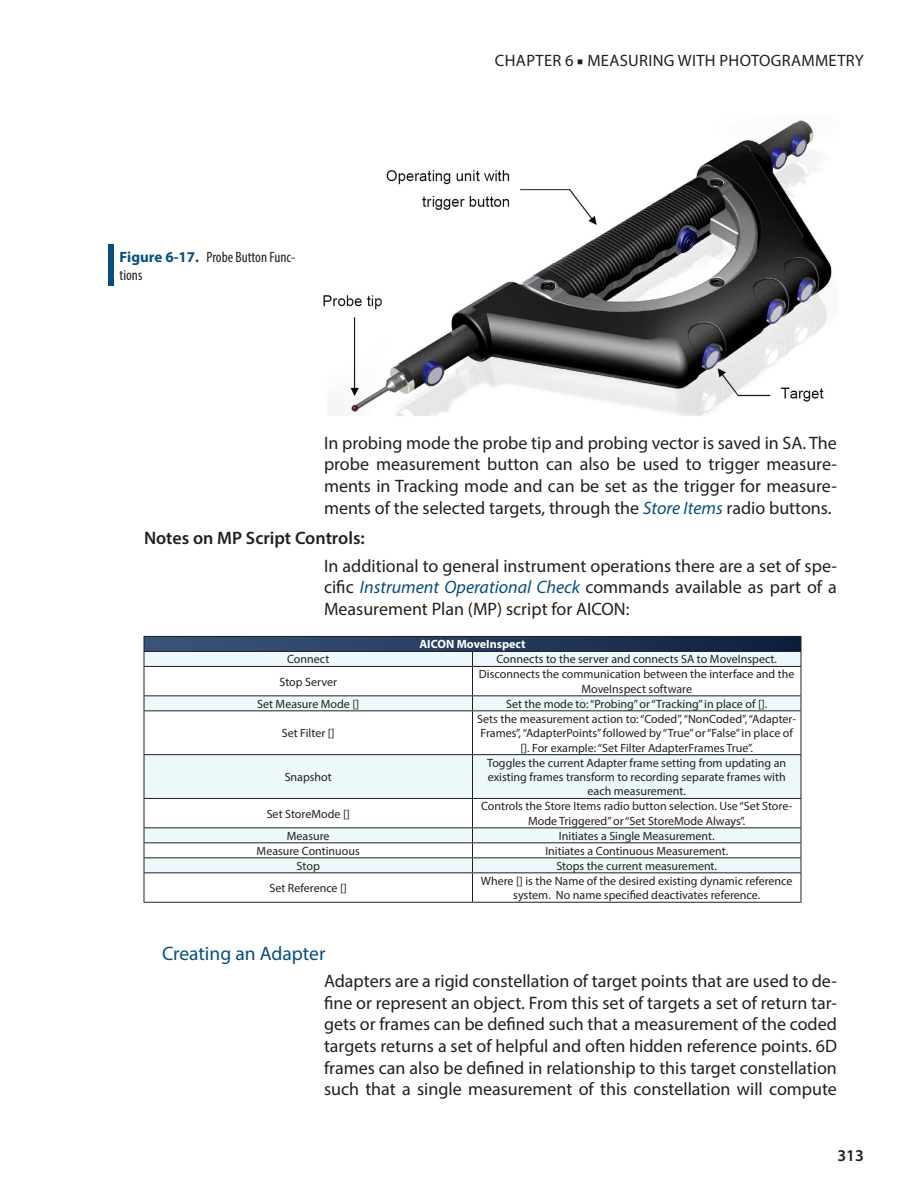
<style>
.page{position:relative;width:918px;height:1188px;background:#fff}
.page>*{position:absolute;margin:0;border:0;box-sizing:border-box;transform-origin:0 0}
.Heading_3{font:19.5px "Myriad Pro";color:#074e7f}
.t1{font:18px/21.6px "Myriad Pro";color:#231f20;text-align:justify}
.Instruction{font:600 18px "Myriad Pro";color:#231f20}
.t2{font:16.5px "Myriad Pro";letter-spacing:.02em;color:#231f20}
.t3{font:600 16.5px "Myriad Pro";color:#231f20}
.t4{font:condensed 15px/18px "Myriad Pro";color:#231f20}
.Cell_Body{font:12px/14.4px "Myriad Pro";color:#231f20;text-align:center}
.Table_Header{font:700 12px "Myriad Pro";color:#fff}
.s1{font-weight:700;font-stretch:normal;color:#074e7f}
.s2{font-family:"Minion Pro";font-weight:700}
.s3{font-style:italic;color:#074e7f}
</style>
<div class="page">
<div style="left:108px;top:245px;width:6px;height:41px;background:#074e7f"></div>
<img style="left:323px;top:120px;width:509px;height:296px">
<svg style="left:145px;top:637px;width:656px;height:14px;background:#243b5d"></svg>
<svg style="left:145px;top:652px;width:656px;height:220px"></svg>
<hr style="left:144px;top:636px;width:328px;height:1px;background:#231f20">
<hr style="left:472px;top:636px;width:329px;height:1px;background:#231f20">
<hr style="left:144px;top:651px;width:328px;height:1px;background:#231f20">
<hr style="left:472px;top:651px;width:329px;height:1px;background:#231f20">
<hr style="left:144px;top:666px;width:328px;height:1px;background:#231f20">
<hr style="left:472px;top:666px;width:329px;height:1px;background:#231f20">
<hr style="left:144px;top:695px;width:328px;height:1px;background:#231f20">
<svg style="left:144px;top:637px;width:1px;height:73px"></svg>
<hr style="left:472px;top:695px;width:329px;height:1px;background:#231f20">
<svg style="left:472px;top:652px;width:1px;height:58px"></svg>
<svg style="left:801px;top:637px;width:1px;height:73px"></svg>
<hr style="left:144px;top:710px;width:328px;height:1px;background:#231f20">
<hr style="left:144px;top:711px;width:1px;height:43px;background:#231f20">
<hr style="left:472px;top:710px;width:329px;height:1px;background:#231f20">
<hr style="left:472px;top:711px;width:1px;height:43px;background:#231f20">
<hr style="left:801px;top:711px;width:1px;height:43px;background:#231f20">
<hr style="left:144px;top:754px;width:328px;height:1px;background:#231f20">
<hr style="left:144px;top:755px;width:1px;height:43px;background:#231f20">
<hr style="left:472px;top:754px;width:329px;height:1px;background:#231f20">
<hr style="left:472px;top:755px;width:1px;height:43px;background:#231f20">
<hr style="left:801px;top:755px;width:1px;height:43px;background:#231f20">
<hr style="left:144px;top:798px;width:328px;height:1px;background:#231f20">
<hr style="left:472px;top:798px;width:329px;height:1px;background:#231f20">
<hr style="left:144px;top:827px;width:328px;height:1px;background:#231f20">
<hr style="left:472px;top:827px;width:329px;height:1px;background:#231f20">
<hr style="left:144px;top:842px;width:328px;height:1px;background:#231f20">
<hr style="left:472px;top:842px;width:329px;height:1px;background:#231f20">
<hr style="left:144px;top:857px;width:328px;height:1px;background:#231f20">
<hr style="left:472px;top:857px;width:329px;height:1px;background:#231f20">
<hr style="left:144px;top:872px;width:328px;height:1px;background:#231f20">
<svg style="left:144px;top:799px;width:1px;height:103px"></svg>
<hr style="left:472px;top:872px;width:329px;height:1px;background:#231f20">
<svg style="left:472px;top:799px;width:1px;height:103px"></svg>
<svg style="left:801px;top:799px;width:1px;height:103px"></svg>
<hr style="left:144px;top:902px;width:328px;height:1px;background:#231f20">
<hr style="left:472px;top:902px;width:329px;height:1px;background:#231f20">
<p class="t4" style="left:120px;top:248px;width:177px"><span class="s1">Figure 6-17.</span> Probe Button Func&shy;tions</p>
<h3 class="t2" style="left:495px;top:51px;width:116px">CHAPTER 6 <span class="s2">■</span> Measuring</h3>
<h3 class="t2" style="left:678px;top:51px;width:63px">With Photogrammetry</h3>
<p class="t1" style="left:324px;top:432px;width:515px">In probing mode the probe tip and probing vector is saved in SA. The probe measurement button can also be used to trigger measure&shy;ments in Tracking mode and can be set as the trigger for measure&shy;ments of the selected targets, through the <span class="s3">Store Items</span> radio buttons.</p>
<p class="Instruction" style="left:144px;top:527px;width:222px">Notes on MP Script Controls:</p>
<p class="t1" style="left:324px;top:555px;width:515px">In additional to general instrument operations there are a set of spe&shy;cific <span class="s3">Instrument Operational Check</span> commands available as part of a Measurement Plan (MP) script for AICON:</p>
<p class="Table_Header" style="left:419px;top:637px;width:108px">AICON MoveInspect</p>
<p class="Cell_Body" style="left:287px;top:652px;width:44px">Connect</p>
<p class="Cell_Body" style="left:496px;top:652px;width:282px">Connects to the server and connects SA to MoveInspect.</p>
<p class="Cell_Body" style="left:279px;top:674px;width:59px">Stop Server</p>
<p class="Cell_Body" style="left:479px;top:667px;width:317px">Disconnects the communication between the interface and the<br>MoveInspect software</p>
<p class="Cell_Body" style="left:257px;top:696px;width:104px">Set Measure Mode []</p>
<p class="Cell_Body" style="left:506px;top:696px;width:263px">Set the mode to: “Probing” or “Tracking” in place of [].</p>
<p class="Cell_Body" style="left:282px;top:726px;width:54px">Set Filter []</p>
<p class="Cell_Body" style="left:477px;top:711px;width:320px">Sets the measurement action to: “Coded”, “NonCoded”, “Adapter-<br>Frames”, “AdapterPoints” followed by “True” or “False” in place of []. For example: “Set Filter AdapterFrames True”.</p>
<p class="Cell_Body" style="left:285px;top:770px;width:49px">Snapshot</p>
<p class="Cell_Body" style="left:487px;top:755px;width:300px">Toggles the current Adapter frame setting from updating an existing frames transform to recording separate frames with each measurement.</p>
<p class="Cell_Body" style="left:267px;top:806px;width:85px">Set StoreMode []</p>
<p class="Cell_Body" style="left:481px;top:799px;width:313px">Controls the Store Items radio button selection. Use “Set Store-<br>Mode Triggered” or “Set StoreMode Always”.</p>
<p class="Cell_Body" style="left:287px;top:828px;width:44px">Measure</p>
<p class="Cell_Body" style="left:559px;top:828px;width:157px">Initiates a Single Measurement.</p>
<p class="Cell_Body" style="left:257px;top:843px;width:105px">Measure Continuous</p>
<p class="Cell_Body" style="left:545px;top:843px;width:184px">Initiates a Continuous Measurement.</p>
<p class="Cell_Body" style="left:297px;top:858px;width:25px">Stop</p>
<p class="Cell_Body" style="left:556px;top:858px;width:162px">Stops the current measurement.</p>
<p class="Cell_Body" style="left:269px;top:881px;width:79px">Set Reference []</p>
<p class="Cell_Body" style="left:481px;top:873px;width:313px">Where [] is the Name of the desired existing dynamic reference system. No name specified deactivates reference.</p>
<p class="Heading_3" style="left:162px;top:941px;width:165px">Creating an Adapter</p>
<p class="t1" style="left:324px;top:970px;width:515px">Adapters are a rigid constellation of target points that are used to de&shy;fine or represent an object. From this set of targets a set of return tar&shy;gets or frames can be defined such that a measurement of the coded targets returns a set of helpful and often hidden reference points. 6D frames can also be defined in relationship to this target constellation such that a single measurement of this constellation will compute</p>
<h3 class="t3" style="left:837px;top:1145px;width:28px">313</h3>
</div>
